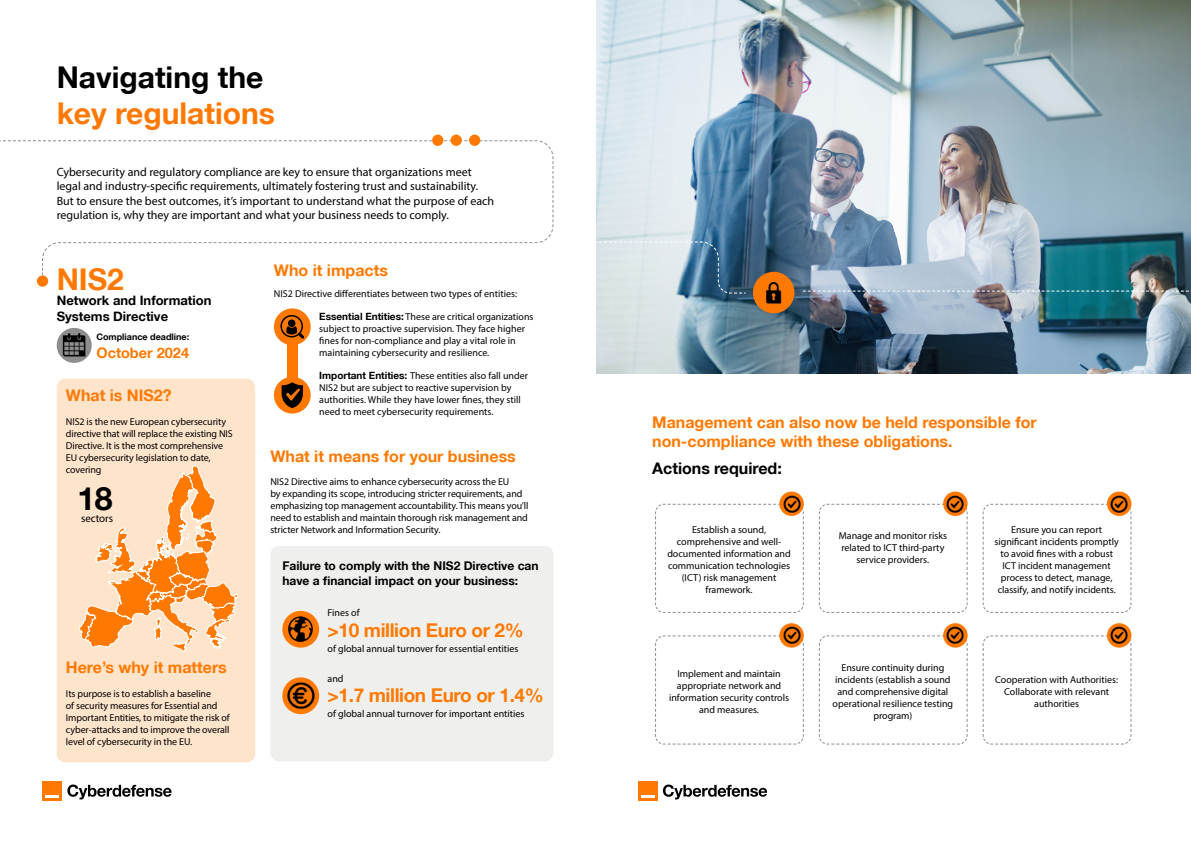
<style>
.page{position:relative;width:1191px;height:842px;background:#fff}
.page>*{position:absolute;margin:0;border:0;box-sizing:border-box;transform-origin:0 0}
.t1{font:700 32px "Helvetica Neue";color:#000}
.t2{font:700 30px "Helvetica Neue";color:#ff7900}
.t3{font:700 30px "Helvetica Neue";color:#000}
.t4{font:700 19px "Helvetica Neue";letter-spacing:-.02em;color:#ff7900}
.t5{font:700 16px/19.2px "Helvetica Neue";color:#ff7900}
.t6{font:700 16px "Helvetica Neue";color:#000}
.t7{font:700 14.5px "Helvetica Neue";color:#ff7900}
.t8{font:700 13px/15.6px "Helvetica Neue";color:#000}
.t9{font:12px/14.4px "Myriad Pro";color:#000}
.t10{font:700 12px/14.4px "Helvetica Neue";color:#000}
.t11{font:11px "Myriad Pro";letter-spacing:-.01em;color:#000}
.t12{font:10px/12px "Myriad Pro";color:#000;text-align:center}
.t13{font:700 9px "Helvetica Neue";color:#000}
.s1{font-family:"Helvetica Neue";font-weight:700}
</style>
<div class="page">
<div style="left:43px;top:781px;width:19px;height:19px;background:#ff7800"></div>
<hr style="left:45px;top:795px;width:14px;height:3px;background:#fff">
<svg style="left:67px;top:784px;width:105px;height:15px"></svg>
<div style="left:638px;top:781px;width:19px;height:19px;background:#ff7800"></div>
<svg style="left:641px;top:795px;width:13px;height:3px"></svg>
<svg style="left:663px;top:784px;width:104px;height:15px"></svg>
<img style="left:596px;top:0;width:595px;height:374px">
<div style="left:57px;top:379px;width:198px;height:383px;background:#ffe4cc;border-radius:9px"></div>
<div style="left:287px;top:334px;width:10px;height:69px;background:#ff7900"></div>
<div style="left:270px;top:546px;width:283px;height:215px;background:#efefee;border-radius:9px"></div>
<div style="left:274px;top:308px;width:37px;height:37px;background:#ff7900;border-radius:50%"></div>
<svg style="left:280px;top:315px;width:24px;height:24px"></svg>
<div style="left:274px;top:377px;width:37px;height:37px;background:#ff7900;border-radius:50%"></div>
<svg style="left:282px;top:382px;width:21px;height:26px"></svg>
<div style="left:282px;top:611px;width:37px;height:37px;background:#ff7900;border-radius:50%"></div>
<img style="left:287px;top:615px;width:28px;height:29px">
<svg style="left:282px;top:677px;width:37px;height:37px"></svg>
<img style="left:285px;top:681px;width:31px;height:30px">
<svg style="left:0;top:140px;width:554px;height:145px"></svg>
<div style="left:432px;top:135px;width:11px;height:11px;background:#ff7900;border-radius:50%"></div>
<div style="left:450px;top:135px;width:12px;height:11px;background:#ff7900;border-radius:50%"></div>
<div style="left:469px;top:135px;width:11px;height:11px;background:#ff7900;border-radius:50%"></div>
<svg style="left:57px;top:328px;width:35px;height:35px"></svg>
<img style="left:60px;top:331px;width:28px;height:29px">
<div style="left:37px;top:275px;width:11px;height:12px;background:#ff7900;border-radius:50%"></div>
<svg style="left:79px;top:465px;width:159px;height:186px"></svg>
<svg style="left:655px;top:503px;width:149px;height:110px"></svg>
<svg style="left:655px;top:635px;width:149px;height:110px"></svg>
<svg style="left:818px;top:503px;width:150px;height:110px"></svg>
<svg style="left:818px;top:635px;width:150px;height:110px"></svg>
<svg style="left:982px;top:503px;width:150px;height:110px"></svg>
<svg style="left:982px;top:635px;width:150px;height:110px"></svg>
<svg style="left:779px;top:491px;width:25px;height:25px"></svg>
<img style="left:782px;top:494px;width:19px;height:19px">
<svg style="left:779px;top:623px;width:25px;height:25px"></svg>
<img style="left:782px;top:626px;width:19px;height:19px">
<svg style="left:943px;top:491px;width:24px;height:25px"></svg>
<img style="left:946px;top:494px;width:19px;height:19px">
<svg style="left:943px;top:623px;width:24px;height:25px"></svg>
<img style="left:946px;top:626px;width:19px;height:19px">
<svg style="left:1107px;top:491px;width:24px;height:25px"></svg>
<img style="left:1109px;top:494px;width:19px;height:19px">
<svg style="left:1107px;top:623px;width:24px;height:25px"></svg>
<img style="left:1109px;top:626px;width:19px;height:19px">
<svg style="left:596px;top:241px;width:151px;height:53px;background:#98b1c0"></svg>
<svg style="left:803px;top:291px;width:388px;height:1px"></svg>
<div style="left:753px;top:272px;width:41px;height:41px;background:#ff7900;border-radius:50%"></div>
<img style="left:766px;top:282px;width:16px;height:22px">
<div style="left:531px;top:781px;width:35px;height:35px;border:1px solid #fff;border-radius:17px"></div>
<div style="left:1127px;top:776px;width:34px;height:36px;border:1px solid #fff;border-radius:17px"></div>
<h2 class="t3" style="left:57px;top:59px;width:208px">Navigating the</h2>
<h2 class="t2" style="left:57px;top:95px;width:220px">key regulations</h2>
<p class="t9" style="left:57px;top:164px;width:439px">Cybersecurity and regulatory compliance are key to ensure that organizations meet legal and industry-specific requirements, ultimately fostering trust and sustainability.<br>But to ensure the best outcomes, it’s important to understand what the purpose of each regulation is, why they are important and what your business needs to comply.</p>
<h2 class="t2" style="left:57px;top:261px;width:69px">NIS2</h2>
<h3 class="t8" style="left:57px;top:293px;width:156px">Network and Information<br>Systems Directive</h3>
<p class="t13" style="left:96px;top:332px;width:94px">Compliance deadline:</p>
<h3 class="t7" style="left:96px;top:344px;width:94px">October 2024</h3>
<h3 class="t5" style="left:66px;top:386px;width:107px">What is NIS2?</h3>
<p class="t12" style="left:66px;top:415px;width:168px;text-align:left">NIS2 is the new European cybersecurity directive that will replace the existing NIS Directive. It is the most comprehensive EU cybersecurity legislation to date, covering</p>
<h1 class="t1" style="left:77px;top:479px;width:37px">18</h1>
<p class="t11" style="left:81px;top:512px;width:33px">sectors</p>
<h3 class="t5" style="left:66px;top:657px;width:162px">Here’s why it matters</h3>
<p class="t12" style="left:66px;top:687px;width:165px;text-align:left">Its purpose is to establish a baseline<br>of security measures for Essential and Important Entities, to mitigate the risk of cyber-attacks and to improve the overall level of cybersecurity in the EU.</p>
<h3 class="t5" style="left:274px;top:260px;width:116px">Who it impacts</h3>
<p class="t12" style="left:274px;top:287px;width:245px">NIS2 Directive differentiates between two types of entities:</p>
<p class="t12" style="left:319px;top:310px;width:216px;text-align:left"><span class="s1">Essential Entities:</span> These are critical organizations subject to proactive supervision. They face higher fines for non-compliance and play a vital role in maintaining cybersecurity and resilience.</p>
<p class="t12" style="left:319px;top:370px;width:210px;text-align:left"><span class="s1">Important Entities:</span> These entities also fall under NIS2 but are subject to reactive supervision by authorities. While they have lower fines, they still need to meet cybersecurity requirements.</p>
<h3 class="t5" style="left:270px;top:446px;width:247px">What it means for your business</h3>
<p class="t12" style="left:270px;top:475px;width:260px;text-align:left">NIS2 Directive aims to enhance cybersecurity across the EU<br>by expanding its scope, introducing stricter requirements, and emphasizing top management accountability. This means you’ll need to establish and maintain thorough risk management and stricter Network and Information Security.</p>
<p class="t10" style="left:282px;top:559px;width:258px">Failure to comply with the NIS2 Directive can have a financial impact on your business:</p>
<p class="t12" style="left:327px;top:606px;width:33px">Fines of</p>
<h3 class="t4" style="left:327px;top:619px;width:198px">&gt;10 million Euro or 2%</h3>
<p class="t12" style="left:327px;top:643px;width:192px">of global annual turnover for essential entities</p>
<p class="t12" style="left:327px;top:673px;width:18px">and</p>
<h3 class="t4" style="left:327px;top:683px;width:218px">&gt;1.7 million Euro or 1.4%</h3>
<p class="t12" style="left:327px;top:707px;width:198px">of global annual turnover for important entities</p>
<h3 class="t5" style="left:652px;top:412px;width:386px">Management can also now be held responsible for non-compliance with these obligations.</h3>
<h3 class="t6" style="left:652px;top:458px;width:131px">Actions required:</h3>
<p class="t12" style="left:667px;top:524px;width:125px">Establish a sound, comprehensive and well&shy;documented information and communication technologies (ICT) risk management framework.</p>
<p class="t12" style="left:669px;top:667px;width:121px">Implement and maintain appropriate network and information security controls and measures.</p>
<p class="t12" style="left:838px;top:530px;width:110px">Manage and monitor risks related to ICT third-party service providers.</p>
<p class="t12" style="left:832px;top:661px;width:122px">Ensure continuity during incidents (establish a sound and comprehensive digital operational resilience testing program)</p>
<p class="t12" style="left:994px;top:524px;width:126px">Ensure you can report significant incidents promptly to avoid fines with a robust<br>ICT incident management process to detect, manage, classify, and notify incidents.</p>
<p class="t12" style="left:995px;top:673px;width:125px">Cooperation with Authorities:<br>Collaborate with relevant authorities</p>
</div>
